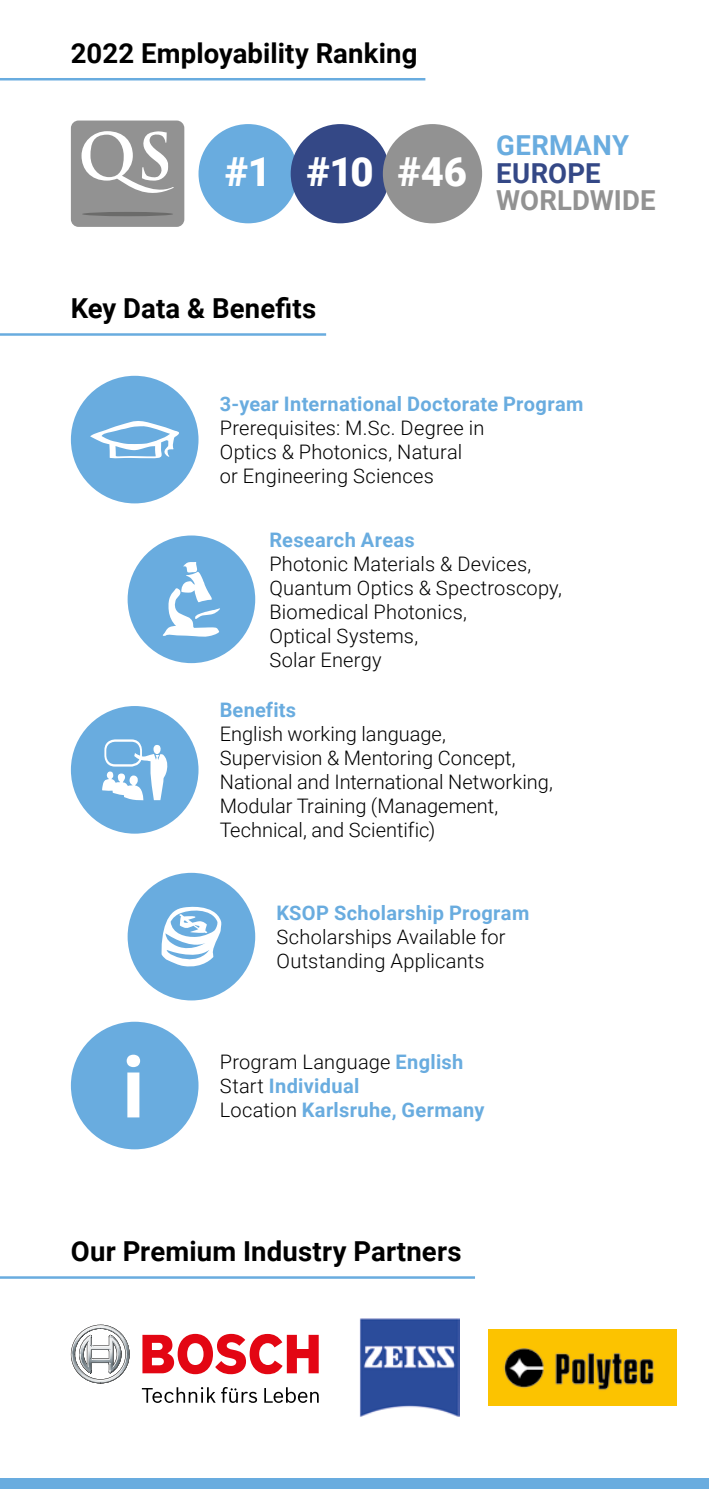
<style>
.page{position:relative;width:709px;height:1489px;background:#fff}
.page>*{position:absolute;margin:0;border:0;box-sizing:border-box;transform-origin:0 0}
.t1{font:700 85px "Roboto";color:#fff}
.t2{font:900 40px "Roboto";color:#fff}
.t3{font:700 27.5px "Roboto";letter-spacing:.005em;color:#000}
.t4{font:700 27.5px "Roboto";letter-spacing:.005em;color:#929292}
.t5{font:700 27.5px "Roboto";letter-spacing:.015em;color:#69acdf}
.t6{font:700 27.5px "Roboto";letter-spacing:.01em;color:#344886}
.t7{font:300 20px/24px "Roboto";letter-spacing:.005em;color:#000}
.t8{font:700 20px/24px "Roboto";letter-spacing:.015em;color:#69acdf}
.s1{font-weight:300;color:#000}
</style>
<div class="page">
<div style="left:71px;top:376px;width:127px;height:127px;background:#69acdf;border-radius:50%"></div>
<svg style="left:90px;top:421px;width:89px;height:37px"></svg>
<div style="left:128px;top:535px;width:127px;height:128px;background:#69acdf;border-radius:50%"></div>
<svg style="left:163px;top:562px;width:57px;height:75px"></svg>
<div style="left:128px;top:872px;width:127px;height:128px;background:#69acdf;border-radius:50%"></div>
<svg style="left:161px;top:906px;width:61px;height:61px"></svg>
<div style="left:71px;top:706px;width:127px;height:127px;background:#69acdf;border-radius:50%"></div>
<svg style="left:102px;top:739px;width:66px;height:61px"></svg>
<div style="left:71px;top:1021px;width:127px;height:128px;background:#69acdf;border-radius:50%"></div>
<hr style="left:0;top:333px;width:326px;height:3px;background:#69acdf">
<div style="left:71px;top:120px;width:113px;height:107px;background:#929292;border-radius:8px"></div>
<hr style="left:82px;top:212px;width:91px;height:4px;background:#6b6b6a;border-radius:50%">
<svg style="left:81px;top:131px;width:93px;height:62px"></svg>
<div style="left:198px;top:124px;width:100px;height:99px;background:#69acdf;border-radius:50%"></div>
<div style="left:291px;top:124px;width:99px;height:99px;background:#344886;border-radius:50%"></div>
<div style="left:383px;top:124px;width:99px;height:99px;background:#929292;border-radius:50%"></div>
<hr style="left:0;top:78px;width:425px;height:2px;background:#69acdf">
<hr style="left:0;top:1276px;width:475px;height:2px;background:#69acdf">
<img style="left:489px;top:1329px;width:187px;height:76px">
<img style="left:360px;top:1318px;width:99px;height:99px">
<svg style="left:142px;top:1387px;width:115px;height:15px"></svg>
<svg style="left:264px;top:1387px;width:55px;height:15px"></svg>
<svg style="left:142px;top:1333px;width:177px;height:40px"></svg>
<svg style="left:71px;top:1324px;width:59px;height:59px"></svg>
<div style="left:0;top:1478px;width:709px;height:10px;background:#69acdf"></div>
<h3 class="t3" style="left:71px;top:34px;width:348px">2022 Employability Ranking</h3>
<h2 class="t2" style="left:225px;top:144px;width:243px">#1 #10 #46</h2>
<h3 class="t5" style="left:496px;top:126px;width:134px">GERMANY</h3>
<h3 class="t6" style="left:496px;top:154px;width:106px">EUROPE</h3>
<h3 class="t4" style="left:496px;top:181px;width:161px">WORLDWIDE</h3>
<h3 class="t3" style="left:71px;top:289px;width:247px">Key Data &amp; Benefits</h3>
<p class="t8" style="left:220px;top:391px;width:365px">3-year International Doctorate Program</p>
<p class="t7" style="left:220px;top:415px;width:266px">Prerequisites: M.Sc. Degree in<br>Optics &amp; Photonics, Natural or Engineering Sciences</p>
<p class="t8" style="left:269px;top:527px;width:147px">Research Areas</p>
<p class="t7" style="left:269px;top:551px;width:294px">Photonic Materials &amp; Devices,<br>Quantum Optics &amp; Spectroscopy,<br>Biomedical Photonics,<br>Optical Systems,<br>Solar Energy</p>
<p class="t8" style="left:220px;top:697px;width:78px">Benefits</p>
<p class="t7" style="left:220px;top:721px;width:335px">English working language,<br>Supervision &amp; Mentoring Concept,<br>National and International Networking,<br>Modular Training (Management,<br>Technical, and Scientific)</p>
<p class="t8" style="left:276px;top:900px;width:254px">KSOP Scholarship Program</p>
<p class="t7" style="left:276px;top:924px;width:231px">Scholarships Available for<br>Outstanding Applicants</p>
<h1 class="t1" style="left:122px;top:1027px;width:24px">i</h1>
<p class="t8" style="left:220px;top:1049px;width:266px"><span class="s1">Program Language</span> English<br><span class="s1">Start</span> Individual<br><span class="s1">Location</span> Karlsruhe, Germany</p>
<h3 class="t3" style="left:71px;top:1232px;width:392px">Our Premium Industry Partners</h3>
</div>
